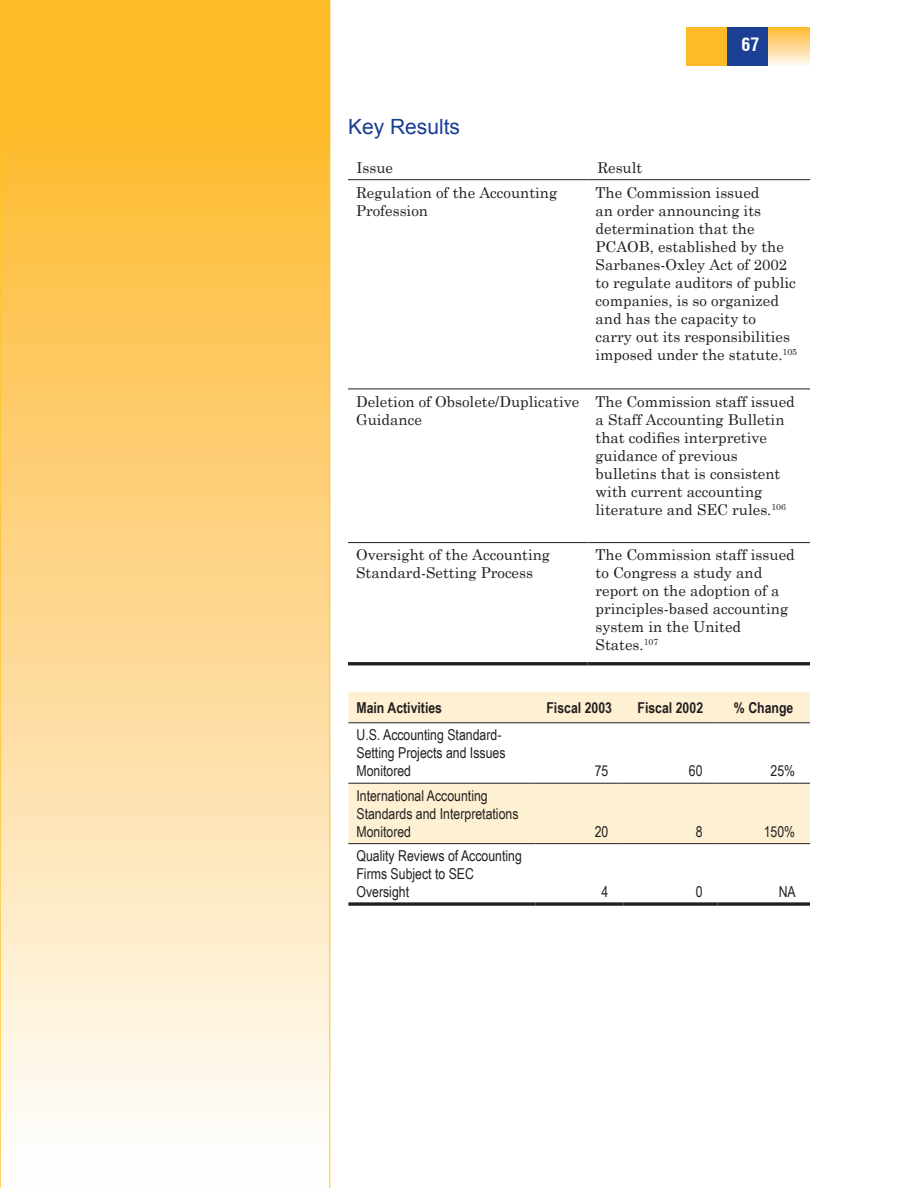
<style>
.page{position:relative;width:918px;height:1188px;background:#fff}
.page>*{position:absolute;margin:0;border:0;box-sizing:border-box;transform-origin:0 0}
.t1{font:21px "Arial";color:#1b3f94}
.t2{font:700 condensed 18px "Switzerland";color:#fff}
.t3{font:15px/18px "Century Schoolbook";color:#231f20}
.t4{font:15px/18px "Arial Narrow";color:#231f20}
.t5{font:700 15px "Arial Narrow";color:#231f20}
</style>
<div class="page">
<svg style="left:0;top:0;width:330px;height:1188px;background:#fdd78b"></svg>
<div style="left:686px;top:27px;width:41px;height:39px;background:#fdbb28"></div>
<div style="left:727px;top:27px;width:42px;height:39px;background:#1b3f94"></div>
<div style="left:769px;top:27px;width:41px;height:39px;background:linear-gradient(to bottom,#feb930,#fef9f4)"></div>
<hr style="left:348px;top:179px;width:240px;height:1px;background:#231f20">
<hr style="left:588px;top:179px;width:222px;height:1px;background:#231f20">
<hr style="left:348px;top:542px;width:240px;height:1px;background:#231f20">
<hr style="left:588px;top:542px;width:222px;height:1px;background:#231f20">
<hr style="left:348px;top:662px;width:240px;height:3px;background:#231f20">
<hr style="left:588px;top:662px;width:222px;height:3px;background:#231f20">
<hr style="left:348px;top:389px;width:240px;height:1px;background:#231f20">
<hr style="left:588px;top:389px;width:222px;height:1px;background:#231f20">
<svg style="left:348px;top:692px;width:462px;height:151px;fill:#fef1d3"></svg>
<hr style="left:348px;top:783px;width:187px;height:1px;background:#231f20">
<hr style="left:535px;top:783px;width:88px;height:1px;background:#231f20">
<hr style="left:623px;top:783px;width:94px;height:1px;background:#231f20">
<hr style="left:717px;top:783px;width:93px;height:1px;background:#231f20">
<hr style="left:348px;top:843px;width:187px;height:1px;background:#231f20">
<hr style="left:535px;top:843px;width:88px;height:1px;background:#231f20">
<hr style="left:623px;top:843px;width:94px;height:1px;background:#231f20">
<hr style="left:717px;top:843px;width:93px;height:1px;background:#231f20">
<hr style="left:348px;top:722px;width:187px;height:1px;background:#231f20">
<hr style="left:535px;top:722px;width:88px;height:1px;background:#231f20">
<hr style="left:623px;top:722px;width:94px;height:1px;background:#231f20">
<hr style="left:717px;top:722px;width:93px;height:1px;background:#231f20">
<svg style="left:348px;top:902px;width:187px;height:4px"></svg>
<svg style="left:535px;top:902px;width:88px;height:4px"></svg>
<svg style="left:623px;top:902px;width:94px;height:4px"></svg>
<svg style="left:717px;top:902px;width:93px;height:4px"></svg>
<p class="t2" style="left:741px;top:34px;width:19px">67</p>
<h1 class="t1" style="left:348px;top:115px;width:114px">Key Results</h1>
<p class="t3" style="left:356px;top:158px;width:38px">Issue</p>
<p class="t3" style="left:597px;top:158px;width:46px">Result</p>
<p class="t3" style="left:356px;top:182px;width:203px">Regulation of the Accounting<br>Profession</p>
<p class="t3" style="left:596px;top:182px;width:203px">The Commission issued<br>an order announcing its determination that the<br>PCAOB, established by the<br>Sarbanes-Oxley Act of 2002 to regulate auditors of public companies, is so organized and has the capacity to<br>carry out its responsibilities imposed under the statute.<sup>105</sup></p>
<p class="t3" style="left:356px;top:391px;width:225px">Deletion of Obsolete/Duplicative<br>Guidance</p>
<p class="t3" style="left:596px;top:391px;width:201px">The Commission staff issued a Staff Accounting Bulletin that codifies interpretive guidance of previous bulletins that is consistent with current accounting literature and SEC rules.<sup>106</sup></p>
<p class="t3" style="left:356px;top:545px;width:195px">Oversight of the Accounting<br>Standard-Setting Process</p>
<p class="t3" style="left:596px;top:545px;width:201px">The Commission staff issued to Congress a study and report on the adoption of a principles-based accounting system in the United<br>States.<sup>107</sup></p>
<p class="t5" style="left:356px;top:699px;width:87px">Main Activities</p>
<p class="t5" style="left:546px;top:699px;width:67px">Fiscal 2003</p>
<p class="t5" style="left:638px;top:699px;width:67px">Fiscal 2002</p>
<p class="t5" style="left:734px;top:699px;width:61px">% Change</p>
<p class="t4" style="left:356px;top:726px;width:151px">U.S. Accounting Standard-<br>Setting Projects and Issues<br>Monitored</p>
<p class="t4" style="left:595px;top:762px;width:15px">75</p>
<p class="t4" style="left:689px;top:762px;width:15px">60</p>
<p class="t4" style="left:771px;top:762px;width:26px">25%</p>
<p class="t4" style="left:356px;top:787px;width:164px">International Accounting<br>Standards and Interpretations<br>Monitored</p>
<p class="t4" style="left:356px;top:847px;width:167px">Quality Reviews of Accounting<br>Firms Subject to SEC<br>Oversight</p>
<p class="t4" style="left:595px;top:823px;width:15px">20</p>
<p class="t4" style="left:696px;top:823px;width:8px">8</p>
<p class="t4" style="left:764px;top:823px;width:33px">150%</p>
<p class="t4" style="left:602px;top:883px;width:8px">4</p>
<p class="t4" style="left:696px;top:883px;width:8px">0</p>
<p class="t4" style="left:779px;top:883px;width:19px">NA</p>
</div>
